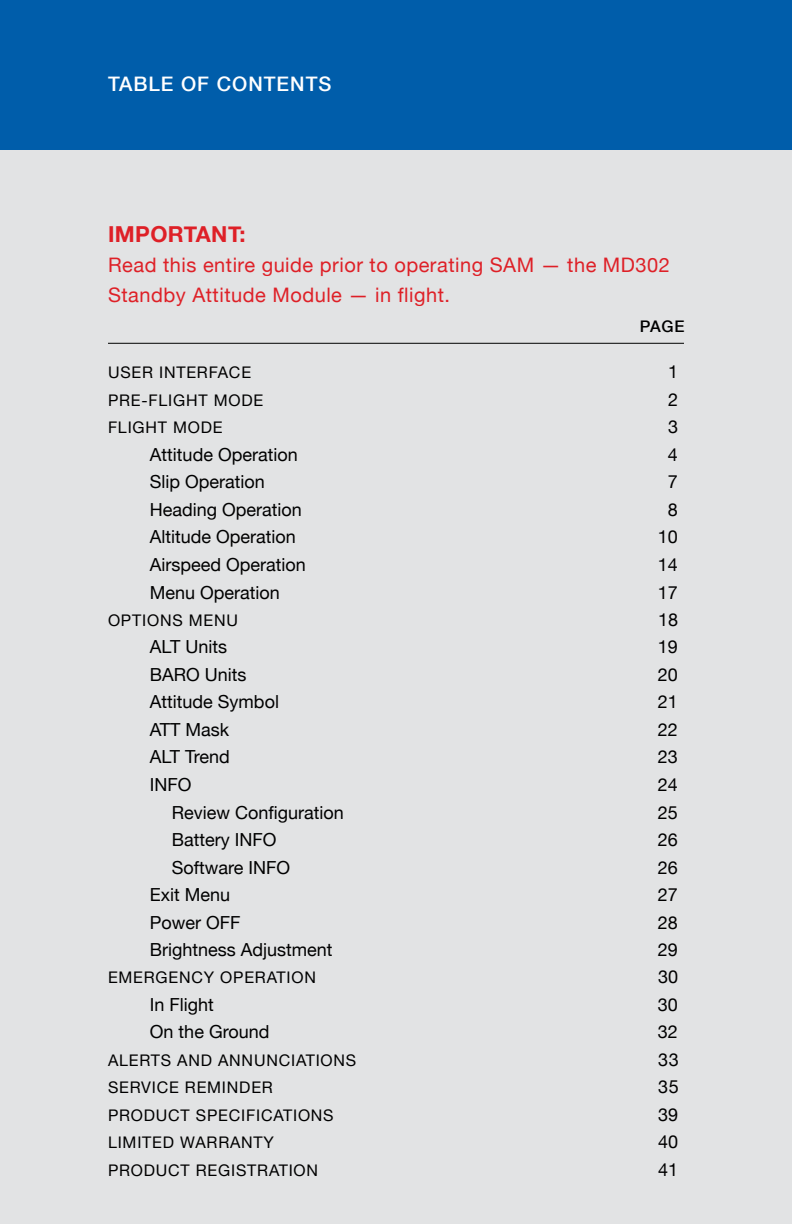
<style>
.page{position:relative;width:792px;height:1224px;background:#fff}
.page>*{position:absolute;margin:0;border:0;box-sizing:border-box;transform-origin:0 0}
.t1{font:700 22px "Helvetica Neue";letter-spacing:.02em;color:#de2027}
.t2{font:20px/30px "Helvetica Neue";letter-spacing:.025em;color:#de2027}
.t3{font:500 20px "Helvetica Neue";letter-spacing:.05em;color:#fff}
.t4{font:18px "Helvetica Neue";color:#000}
.t5{font:16px "Helvetica Neue";letter-spacing:.05em;color:#000}
.t6{font:500 16px "Helvetica Neue";color:#000}
</style>
<div class="page">
<div style="left:0;top:148px;width:792px;height:1076px;background:#e2e3e4"></div>
<div style="left:0;top:0;width:792px;height:149px;background:#005daa"></div>
<hr style="left:108px;top:343px;width:576px;height:1px;background:#000">
<p class="t3" style="left:108px;top:72px;width:225px">TABLE OF CONTENTS</p>
<p class="t1" style="left:108px;top:217px;width:139px">IMPORTANT:</p>
<p class="t2" style="left:108px;top:250px;width:563px">Read this entire guide prior to operating SAM — the MD302<br>Standby Attitude Module — in flight.</p>
<p class="t6" style="left:640px;top:316px;width:46px">PAGE</p>
<p class="t5" style="left:108px;top:363px;width:145px">USER INTERFACE</p>
<p class="t4" style="left:668px;top:361px;width:12px">1</p>
<p class="t5" style="left:108px;top:391px;width:157px">PRE-FLIGHT MODE</p>
<p class="t4" style="left:668px;top:389px;width:12px">2</p>
<p class="t5" style="left:108px;top:418px;width:116px">FLIGHT MODE</p>
<p class="t4" style="left:668px;top:416px;width:12px">3</p>
<p class="t4" style="left:150px;top:444px;width:149px">Attitude Operation</p>
<p class="t4" style="left:668px;top:444px;width:12px">4</p>
<p class="t4" style="left:150px;top:471px;width:117px">Slip Operation</p>
<p class="t4" style="left:668px;top:471px;width:12px">7</p>
<p class="t4" style="left:150px;top:499px;width:154px">Heading Operation</p>
<p class="t4" style="left:668px;top:499px;width:12px">8</p>
<p class="t4" style="left:150px;top:526px;width:148px">Altitude Operation</p>
<p class="t4" style="left:658px;top:526px;width:22px">10</p>
<p class="t4" style="left:150px;top:554px;width:158px">Airspeed Operation</p>
<p class="t4" style="left:658px;top:554px;width:22px">14</p>
<p class="t4" style="left:150px;top:581px;width:132px">Menu Operation</p>
<p class="t4" style="left:658px;top:581px;width:22px">17</p>
<p class="t5" style="left:108px;top:611px;width:131px">OPTIONS MENU</p>
<p class="t4" style="left:658px;top:609px;width:22px">18</p>
<p class="t4" style="left:150px;top:636px;width:79px">ALT Units</p>
<p class="t4" style="left:658px;top:636px;width:22px">19</p>
<p class="t4" style="left:150px;top:664px;width:98px">BARO Units</p>
<p class="t4" style="left:658px;top:664px;width:22px">20</p>
<p class="t4" style="left:150px;top:691px;width:131px">Attitude Symbol</p>
<p class="t4" style="left:658px;top:691px;width:22px">21</p>
<p class="t4" style="left:150px;top:719px;width:81px">ATT Mask</p>
<p class="t4" style="left:658px;top:719px;width:22px">22</p>
<p class="t4" style="left:150px;top:746px;width:82px">ALT Trend</p>
<p class="t4" style="left:658px;top:746px;width:22px">23</p>
<p class="t4" style="left:150px;top:774px;width:43px">INFO</p>
<p class="t4" style="left:658px;top:774px;width:22px">24</p>
<p class="t4" style="left:172px;top:801px;width:173px">Review Configuration</p>
<p class="t4" style="left:658px;top:801px;width:22px">25</p>
<p class="t4" style="left:172px;top:829px;width:106px">Battery INFO</p>
<p class="t4" style="left:658px;top:829px;width:22px">26</p>
<p class="t4" style="left:172px;top:856px;width:120px">Software INFO</p>
<p class="t4" style="left:658px;top:856px;width:22px">26</p>
<p class="t4" style="left:150px;top:884px;width:82px">Exit Menu</p>
<p class="t4" style="left:658px;top:884px;width:22px">27</p>
<p class="t4" style="left:150px;top:911px;width:92px">Power OFF</p>
<p class="t4" style="left:658px;top:911px;width:22px">28</p>
<p class="t4" style="left:150px;top:939px;width:184px">Brightness Adjustment</p>
<p class="t4" style="left:658px;top:939px;width:22px">29</p>
<p class="t5" style="left:108px;top:968px;width:209px">EMERGENCY OPERATION</p>
<p class="t4" style="left:658px;top:966px;width:22px">30</p>
<p class="t4" style="left:150px;top:994px;width:66px">In Flight</p>
<p class="t4" style="left:658px;top:994px;width:22px">30</p>
<p class="t4" style="left:150px;top:1021px;width:121px">On the Ground</p>
<p class="t4" style="left:658px;top:1021px;width:22px">32</p>
<p class="t5" style="left:108px;top:1051px;width:250px">ALERTS AND ANNUNCIATIONS</p>
<p class="t4" style="left:658px;top:1049px;width:22px">33</p>
<p class="t5" style="left:108px;top:1078px;width:166px">SERVICE REMINDER</p>
<p class="t4" style="left:658px;top:1076px;width:22px">35</p>
<p class="t5" style="left:108px;top:1106px;width:227px">PRODUCT SPECIFICATIONS</p>
<p class="t4" style="left:658px;top:1104px;width:22px">39</p>
<p class="t5" style="left:108px;top:1133px;width:167px">LIMITED WARRANTY</p>
<p class="t4" style="left:658px;top:1131px;width:22px">40</p>
<p class="t5" style="left:108px;top:1161px;width:212px">PRODUCT REGISTRATION</p>
<p class="t4" style="left:658px;top:1159px;width:22px">41</p>
</div>
